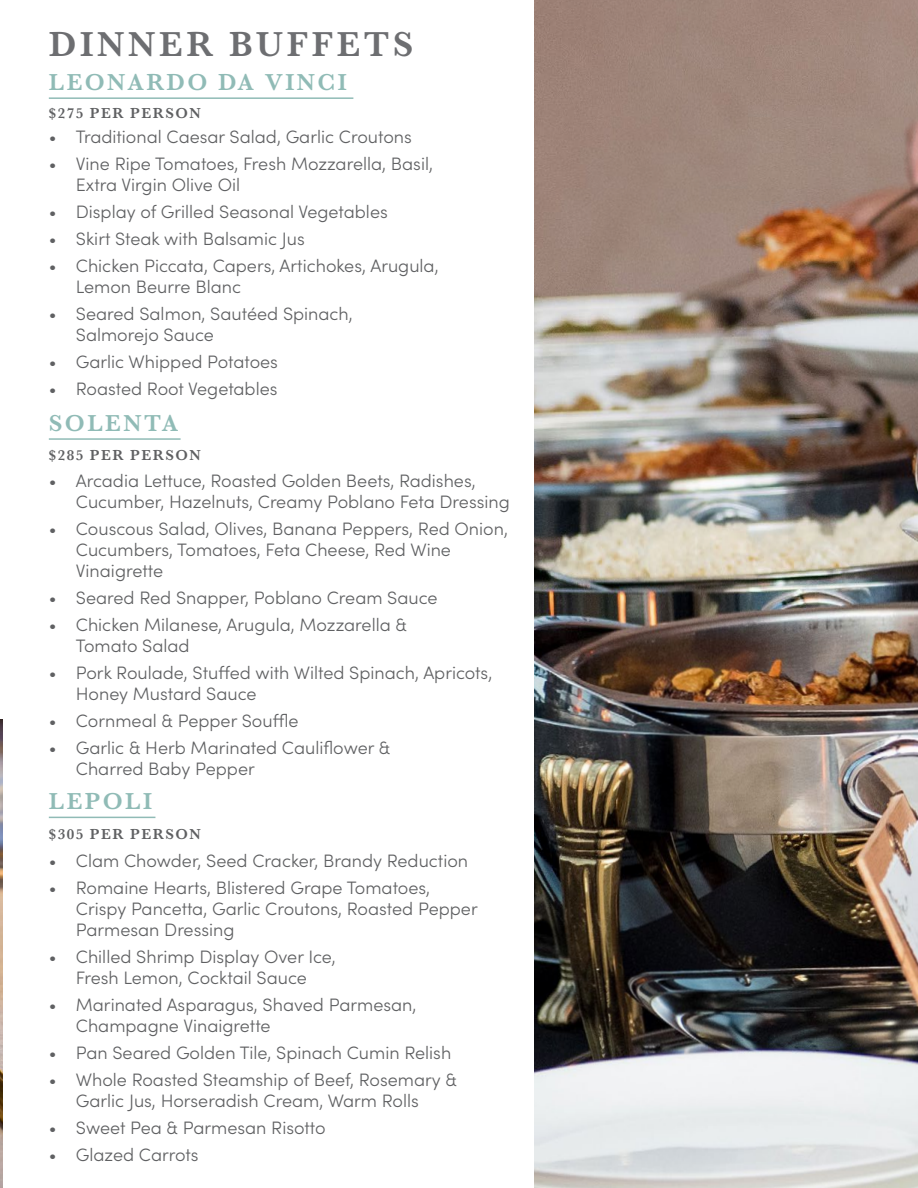
<style>
.page{position:relative;width:918px;height:1188px;background:#fff}
.page>*{position:absolute;margin:0;border:0;box-sizing:border-box;transform-origin:0 0}
.t1{font:600 36px "Baskerville";letter-spacing:.1em;color:#6d6e71}
.t2{font:600 24px "Baskerville";letter-spacing:.1em;color:#90bbb6}
.t3{font:300 18px/21px "Sofia Pro";color:#5f6062}
.t4{font:600 15px "Baskerville";letter-spacing:.1em;color:#5f6062}
</style>
<div class="page">
<img style="left:535px;top:0;width:383px;height:1188px">
<hr style="left:49px;top:97px;width:304px;height:2px;background:#90bbb6">
<hr style="left:49px;top:817px;width:106px;height:1px;background:#90bbb6">
<hr style="left:49px;top:438px;width:132px;height:2px;background:#90bbb6">
<img style="left:0;top:719px;width:2px;height:469px">
<h1 class="t1" style="left:49px;top:19px;width:366px">DINNER BUFFETS</h1>
<h2 class="t2" style="left:49px;top:65px;width:299px">LEONARDO DA VINCI</h2>
<p class="t3" style="left:49px;top:125px;width:365px">• Traditional Caesar Salad, Garlic Croutons</p>
<p class="t3" style="left:76px;top:152px;width:359px;text-indent:-27px">• Vine Ripe Tomatoes, Fresh Mozzarella, Basil,<br>Extra Virgin Olive Oil</p>
<p class="t3" style="left:49px;top:200px;width:340px">• Display of Grilled Seasonal Vegetables</p>
<p class="t3" style="left:49px;top:227px;width:258px">• Skirt Steak with Balsamic Jus</p>
<p class="t3" style="left:76px;top:254px;width:364px;text-indent:-27px">• Chicken Piccata, Capers, Artichokes, Arugula,<br>Lemon Beurre Blanc</p>
<p class="t3" style="left:76px;top:302px;width:278px;text-indent:-27px">• Seared Salmon, Sautéed Spinach,<br>Salmorejo Sauce</p>
<p class="t3" style="left:49px;top:350px;width:231px">• Garlic Whipped Potatoes</p>
<p class="t3" style="left:49px;top:377px;width:230px">• Roasted Root Vegetables</p>
<p class="t4" style="left:49px;top:102px;width:154px">$275 PER PERSON</p>
<h2 class="t2" style="left:49px;top:406px;width:131px">SOLENTA</h2>
<p class="t4" style="left:49px;top:444px;width:154px">$285 PER PERSON</p>
<p class="t3" style="left:76px;top:470px;width:436px;text-indent:-27px">• Arcadia Lettuce, Roasted Golden Beets, Radishes,<br>Cucumber, Hazelnuts, Creamy Poblano Feta Dressing</p>
<p class="t3" style="left:76px;top:518px;width:434px;text-indent:-27px">• Couscous Salad, Olives, Banana Peppers, Red Onion,<br>Cucumbers, Tomatoes, Feta Cheese, Red Wine<br>Vinaigrette</p>
<p class="t3" style="left:49px;top:587px;width:390px">• Seared Red Snapper, Poblano Cream Sauce</p>
<p class="t3" style="left:76px;top:614px;width:333px;text-indent:-27px">• Chicken Milanese, Arugula, Mozzarella &amp;<br>Tomato Salad</p>
<p class="t3" style="left:76px;top:662px;width:418px;text-indent:-27px">• Pork Roulade, Stuffed with Wilted Spinach, Apricots,<br>Honey Mustard Sauce</p>
<p class="t3" style="left:49px;top:710px;width:251px">• Cornmeal &amp; Pepper Souffle</p>
<p class="t3" style="left:76px;top:737px;width:316px;text-indent:-27px">• Garlic &amp; Herb Marinated Cauliflower &amp;<br>Charred Baby Pepper</p>
<h2 class="t2" style="left:49px;top:785px;width:105px">LEPOLI</h2>
<p class="t4" style="left:49px;top:824px;width:154px">$305 PER PERSON</p>
<p class="t3" style="left:49px;top:849px;width:421px">• Clam Chowder, Seed Cracker, Brandy Reduction</p>
<p class="t3" style="left:76px;top:876px;width:403px;text-indent:-27px">• Romaine Hearts, Blistered Grape Tomatoes,<br>Crispy Pancetta, Garlic Croutons, Roasted Pepper<br>Parmesan Dressing</p>
<p class="t3" style="left:49px;top:945px;width:288px;text-align:center">• Chilled Shrimp Display Over Ice,<br>Fresh Lemon, Cocktail Sauce</p>
<p class="t3" style="left:76px;top:993px;width:342px;text-indent:-27px">• Marinated Asparagus, Shaved Parmesan,<br>Champagne Vinaigrette</p>
<p class="t3" style="left:49px;top:1041px;width:404px">• Pan Seared Golden Tile, Spinach Cumin Relish</p>
<p class="t3" style="left:76px;top:1068px;width:383px;text-indent:-27px">• Whole Roasted Steamship of Beef, Rosemary &amp;<br>Garlic Jus, Horseradish Cream, Warm Rolls</p>
<p class="t3" style="left:49px;top:1116px;width:278px">• Sweet Pea &amp; Parmesan Risotto</p>
<p class="t3" style="left:49px;top:1143px;width:151px">• Glazed Carrots</p>
</div>
